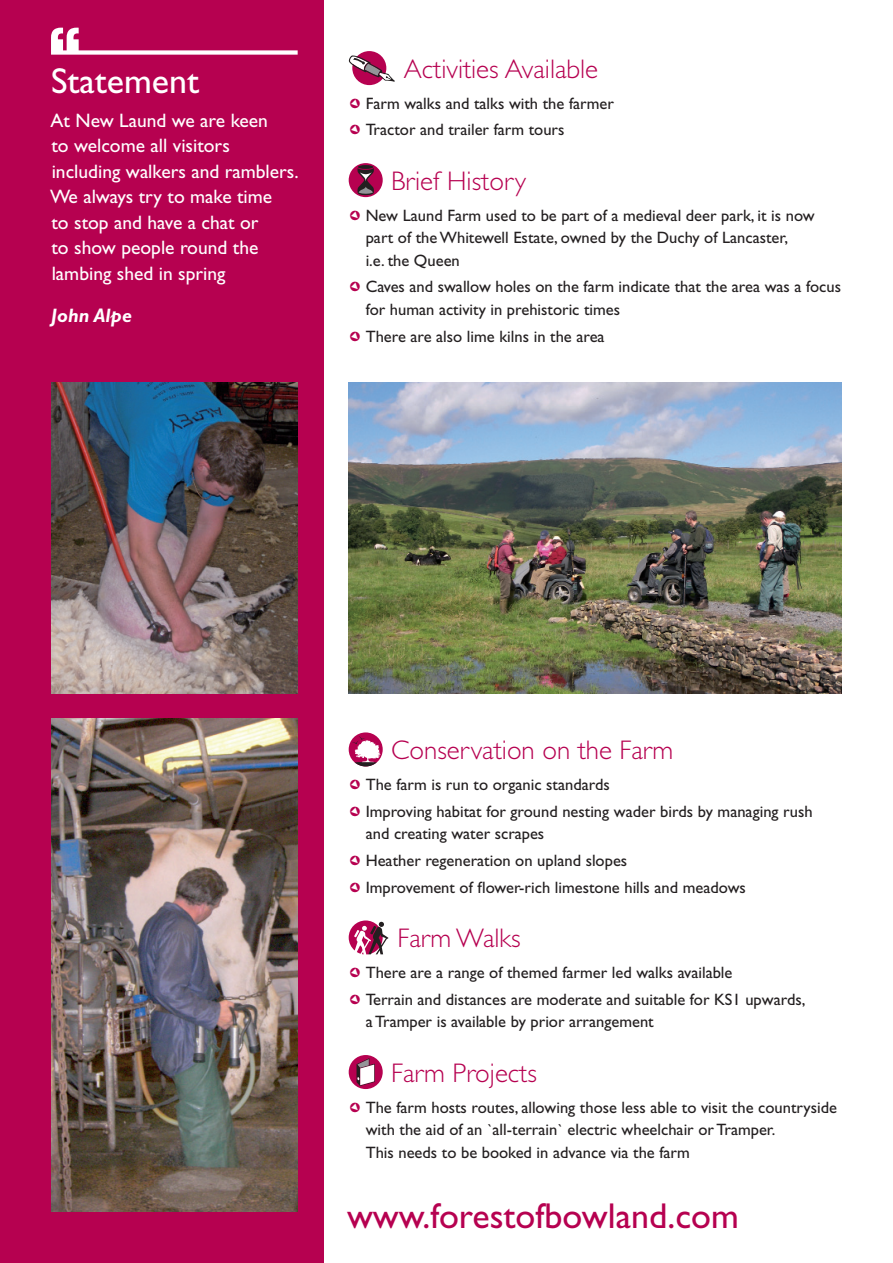
<style>
.page{position:relative;width:893px;height:1263px;background:#fff}
.page>*{position:absolute;margin:0;border:0;box-sizing:border-box;transform-origin:0 0}
.t1{font:36px "Gill Sans";color:#b60150}
.t2{font:36px "Gill Sans";color:#fff}
.t3{font:300 27px "Gill Sans";color:#b60150}
.t4{font:19.5px/25.5px "Gill Sans";color:#fff}
.t5{font:italic 700 19.5px "Gill Sans";color:#fff}
.t6{font:16.5px/26.7px "Gill Sans";color:#231f20}
</style>
<div class="page">
<div style="left:352px;top:51px;width:34px;height:34px;background:#b60150;border-radius:50%"></div>
<svg style="left:349px;top:55px;width:46px;height:27px"></svg>
<div style="left:349px;top:163px;width:34px;height:34px;background:#b60150;border-radius:50%"></div>
<svg style="left:358px;top:165px;width:15px;height:4px"></svg>
<svg style="left:357px;top:168px;width:17px;height:27px"></svg>
<svg style="left:349px;top:732px;width:34px;height:34px"></svg>
<svg style="left:352px;top:736px;width:29px;height:30px"></svg>
<svg style="left:349px;top:920px;width:39px;height:34px"></svg>
<div style="left:349px;top:1055px;width:34px;height:34px;background:#b60150;border-radius:50%"></div>
<svg style="left:357px;top:1058px;width:18px;height:28px"></svg>
<div style="left:0;top:0;width:323px;height:1263px;background:#b60150"></div>
<div style="left:51px;top:50px;width:247px;height:5px;background:#fff"></div>
<svg style="left:51px;top:28px;width:28px;height:23px"></svg>
<img style="left:51px;top:383px;width:247px;height:310px">
<img style="left:51px;top:719px;width:247px;height:493px">
<img style="left:349px;top:383px;width:493px;height:310px">
<h1 class="t2" style="left:51px;top:68px;width:150px">Statement</h1>
<p class="t4" style="left:50px;top:110px;width:250px">At New Laund we are keen<br>to welcome all visitors including walkers and ramblers.<br>We always try to make time<br>to stop and have a chat or<br>to show people round the lambing shed in spring</p>
<p class="t5" style="left:51px;top:309px;width:82px">John Alpe</p>
<h2 class="t3" style="left:404px;top:59px;width:196px">Activities Available</h2>
<p class="t6" style="left:366px;top:92px;width:250px">Farm walks and talks with the farmer<br>Tractor and trailer farm tours</p>
<h2 class="t3" style="left:391px;top:171px;width:136px">Brief History</h2>
<p class="t6" style="left:366px;top:206px;width:451px;line-height:22.5px">New Laund Farm used to be part of a medieval deer park, it is now part of the Whitewell Estate, owned by the Duchy of Lancaster,<br>i.e. the Queen</p>
<p class="t6" style="left:366px;top:277px;width:477px;line-height:22.5px">Caves and swallow holes on the farm indicate that the area was a focus for human activity in prehistoric times</p>
<p class="t6" style="left:366px;top:325px;width:240px">There are also lime kilns in the area</p>
<h2 class="t3" style="left:391px;top:740px;width:284px">Conservation on the Farm</h2>
<p class="t6" style="left:366px;top:773px;width:448px">The farm is run to organic standards<br>Improving habitat for ground nesting wader birds by managing rush</p>
<p class="t6" style="left:366px;top:822px;width:382px">and creating water scrapes<br>Heather regeneration on upland slopes<br>Improvement of flower-rich limestone hills and meadows</p>
<h2 class="t3" style="left:398px;top:928px;width:125px">Farm Walks</h2>
<p class="t6" style="left:366px;top:961px;width:441px">There are a range of themed farmer led walks available<br>Terrain and distances are moderate and suitable for KS1 upwards,</p>
<p class="t6" style="left:366px;top:1010px;width:290px">a Tramper is available by prior arrangement</p>
<h2 class="t3" style="left:391px;top:1063px;width:147px">Farm Projects</h2>
<p class="t6" style="left:366px;top:1097px;width:473px;line-height:22.5px">The farm hosts routes, allowing those less able to visit the countryside with the aid of an `all-terrain` electric wheelchair or Tramper.<br>This needs to be booked in advance via the farm</p>
<h1 class="t1" style="left:347px;top:1204px;width:393px">www.forestofbowland.com</h1>
</div>
